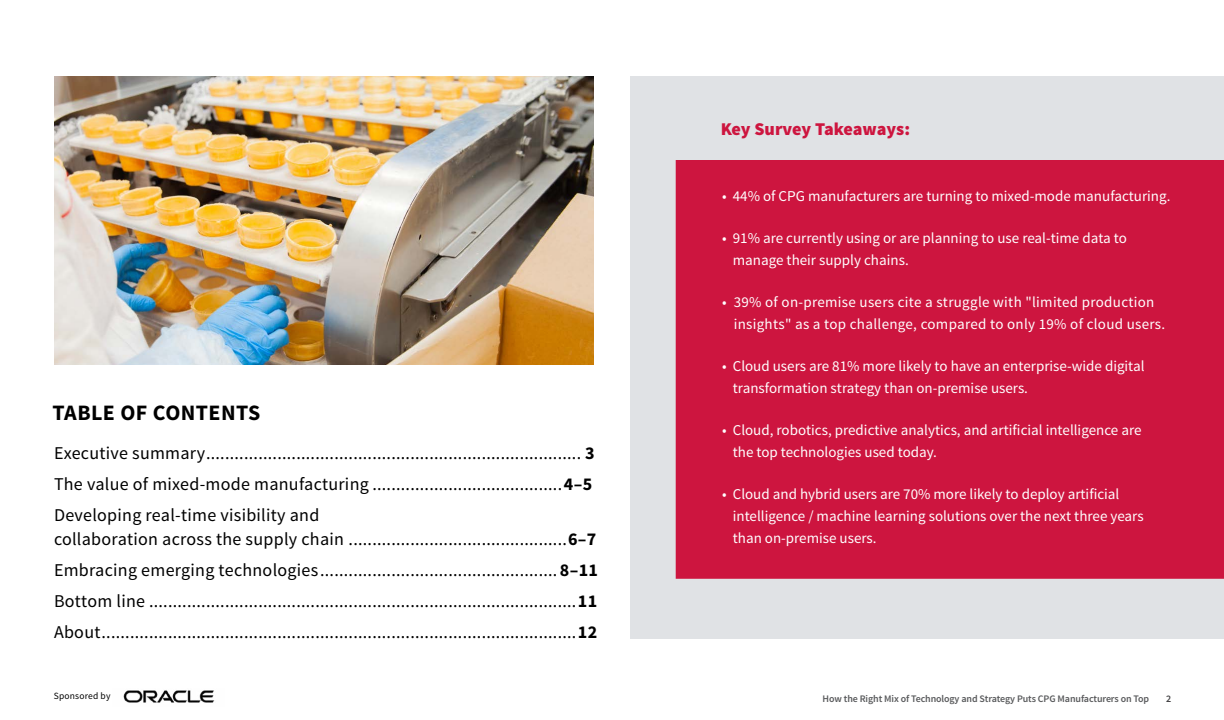
<style>
.page{position:relative;width:1224px;height:720px;background:#fff}
.page>*{position:absolute;margin:0;border:0;box-sizing:border-box;transform-origin:0 0}
.t1{font:700 22px "Source Sans Pro";letter-spacing:.02em;color:#000}
.t2{font:18px/31px "Source Sans Pro";letter-spacing:.015em;color:#000}
.t3{font:900 18px "Source Sans Pro";letter-spacing:-.01em;color:#cd153f}
.t4{font:15px/22.1px "Source Sans Pro";color:#fff}
.t5{font:15px/22.1px "Source Sans Pro";letter-spacing:.02em;color:#fff}
.t6{font:600 10px "Source Sans Pro";letter-spacing:-.01em;color:#58595b}
.t7{font:600 10px "Source Sans Pro";color:#414042}
.t8{font:9.5px "Source Sans Pro";letter-spacing:.02em;color:#000}
.s1{font-weight:700}
</style>
<div class="page">
<img style="left:123px;top:690px;width:92px;height:13px">
<div style="left:630px;top:76px;width:594px;height:563px;background:#e0e2e5"></div>
<img style="left:54px;top:76px;width:540px;height:289px">
<div style="left:676px;top:160px;width:548px;height:419px;background:#cd153f"></div>
<h1 class="t1" style="left:53px;top:399px;width:209px">TABLE OF CONTENTS</h1>
<p class="t2" style="left:54px;top:437px;width:542px">Executive summary............................................................................... <span class="s1">3<br></span>The value of mixed-mode manufacturing ........................................<span class="s1">4–5<br></span>Developing real-time visibility and</p>
<p class="t2" style="left:54px;top:523px;width:545px;text-align:justify">collaboration across the supply chain ..............................................<span class="s1">6–7<br></span>Embracing emerging technologies.................................................. <span class="s1">8–11<br></span>Bottom line ..........................................................................................<span class="s1">11<br></span>About....................................................................................................<span class="s1">12</span></p>
<p class="t8" style="left:54px;top:690px;width:58px">Sponsored by</p>
<p class="t3" style="left:721px;top:117px;width:191px">Key Survey Takeaways:</p>
<p class="t4" style="left:722px;top:185px;width:450px">• 44% of CPG manufacturers are turning to mixed-mode manufacturing.</p>
<p class="t4" style="left:733px;top:227px;width:396px;text-indent:-11px">• 91% are currently using or are planning to use real-time data to manage their supply chains.</p>
<p class="t5" style="left:734px;top:291px;width:433px;text-indent:-12px">• 39% of on-premise users cite a struggle with "limited production insights" as a top challenge, compared to only 19% of cloud users.</p>
<p class="t4" style="left:733px;top:355px;width:413px;text-indent:-11px">• Cloud users are 81% more likely to have an enterprise-wide digital transformation strategy than on-premise users.</p>
<p class="t4" style="left:733px;top:419px;width:410px;text-indent:-11px">• Cloud, robotics, predictive analytics, and artificial intelligence are the top technologies used today.</p>
<p class="t4" style="left:733px;top:483px;width:412px;text-indent:-11px">• Cloud and hybrid users are 70% more likely to deploy artificial intelligence / machine learning solutions over the next three years than on-premise users.</p>
<p class="t6" style="left:823px;top:693px;width:328px">How the Right Mix of Technology and Strategy Puts CPG Manufacturers on Top</p>
<p class="t7" style="left:1166px;top:693px;width:7px">2</p>
</div>
